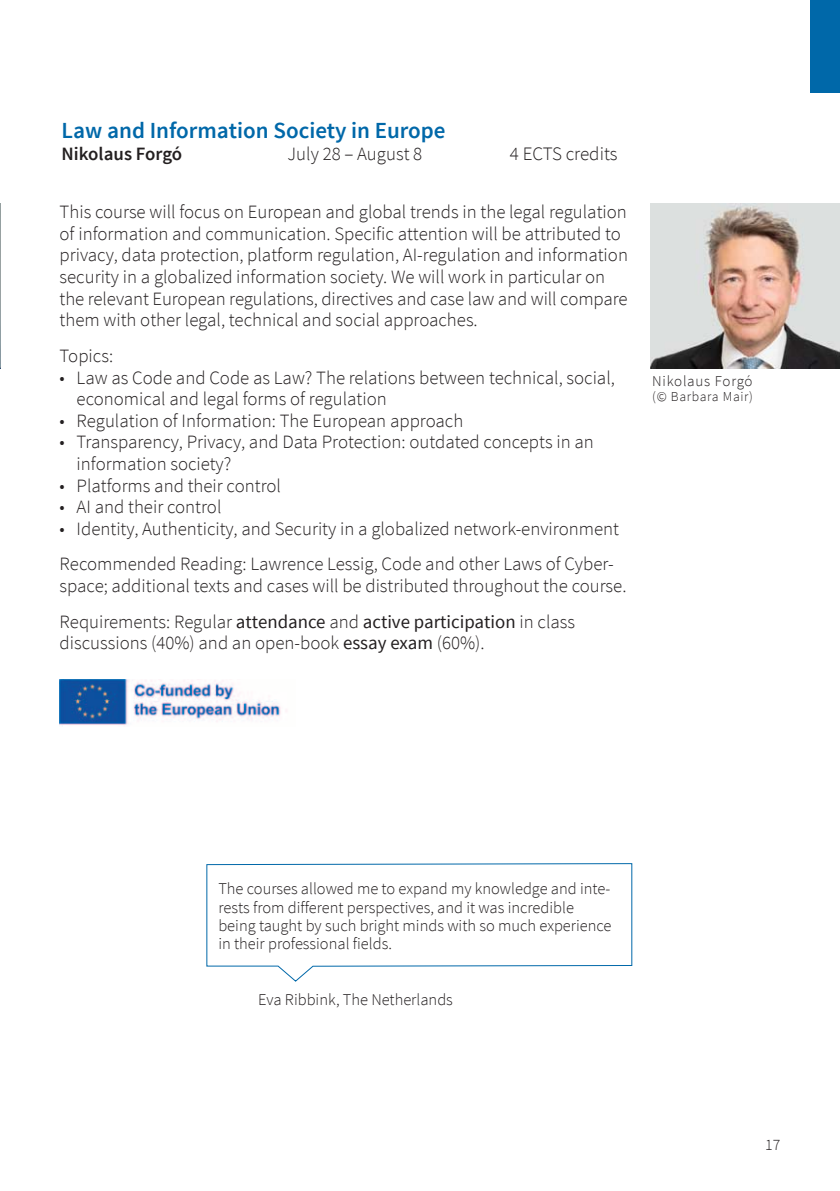
<style>
.page{position:relative;width:840px;height:1191px;background:#fff}
.page>*{position:absolute;margin:0;border:0;box-sizing:border-box;transform-origin:0 0}
.t1{font:600 23px "Source Sans Pro";color:#0068a9}
.t2{font:300 19px "Source Sans Pro";color:#231f20}
.t3{font:300 18.8px/21.6px "Source Sans Pro";color:#231f20}
.t4{font:600 18.8px "Source Sans Pro";color:#231f20}
.t5{font:300 16.4px/18.4px "Source Sans Pro";color:#231f20}
.t6{font:300 15.8px "Source Sans Pro";color:#231f20}
.t7{font:300 15px "Source Sans Pro";letter-spacing:.05em;color:#231f20}
.t8{font:300 13.6px "Source Sans Pro";letter-spacing:.05em;color:#231f20}
.s1{font-weight:400}
</style>
<div class="page">
<div style="left:809px;top:0;width:30px;height:92px;background:#0068a9"></div>
<img style="left:650px;top:204px;width:189px;height:164px">
<img style="left:0;top:204px;width:1px;height:164px">
<img style="left:60px;top:679px;width:227px;height:47px">
<svg style="left:206px;top:863px;width:426px;height:118px"></svg>
<p class="t1" style="left:62px;top:116px;width:385px">Law and Information Society in Europe</p>
<p class="t4" style="left:62px;top:141px;width:122px">Nikolaus Forgó</p>
<p class="t3" style="left:287px;top:142px;width:136px">July 28 – August 8</p>
<p class="t2" style="left:509px;top:141px;width:109px">4 ECTS credits</p>
<p class="t3" style="left:60px;top:201px;width:569px">This course will focus on European and global trends in the legal regulation of information and communication. Specific attention will be attributed to privacy, data protection, platform regulation, AI-regulation and information security in a globalized information society. We will work in particular on the relevant European regulations, directives and case law and will compare them with other legal, technical and social approaches.</p>
<p class="t3" style="left:60px;top:344px;width:55px">Topics:</p>
<p class="t3" style="left:77px;top:366px;width:539px;text-indent:-17px">• Law as Code and Code as Law? The relations between technical, social, economical and legal forms of regulation</p>
<p class="t3" style="left:60px;top:409px;width:405px">• Regulation of Information: The European approach</p>
<p class="t3" style="left:77px;top:431px;width:518px;text-indent:-17px">• Transparency, Privacy, and Data Protection: outdated concepts in an information society?</p>
<p class="t3" style="left:60px;top:474px;width:223px">• Platforms and their control</p>
<p class="t3" style="left:60px;top:496px;width:163px">• AI and their control</p>
<p class="t3" style="left:60px;top:510px;width:560px;line-height:35.6px">• Identity, Authenticity, and Security in a globalized network-environment<br>Recommended Reading: Lawrence Lessig, Code and other Laws of Cyber-</p>
<p class="t3" style="left:60px;top:567px;width:568px;line-height:35.6px">space; additional texts and cases will be distributed throughout the course.<br>Requirements: Regular <span class="s1">attendance</span> and <span class="s1">active participation</span> in class</p>
<p class="t3" style="left:60px;top:632px;width:426px">discussions (40%) and an open-book <span class="s1">essay exam</span> (60%).</p>
<p class="t7" style="left:651px;top:371px;width:102px">Nikolaus Forgó</p>
<p class="t8" style="left:651px;top:387px;width:102px">(© Barbara Mair)</p>
<p class="t5" style="left:218px;top:879px;width:394px">The courses allowed me to expand my knowledge and inte&shy;rests from different perspectives, and it was incredible being taught by such bright minds with so much experience in their professional fields.</p>
<p class="t5" style="left:258px;top:989px;width:196px">Eva Ribbink, The Netherlands</p>
<p class="t6" style="left:764px;top:1134px;width:17px">17</p>
</div>
